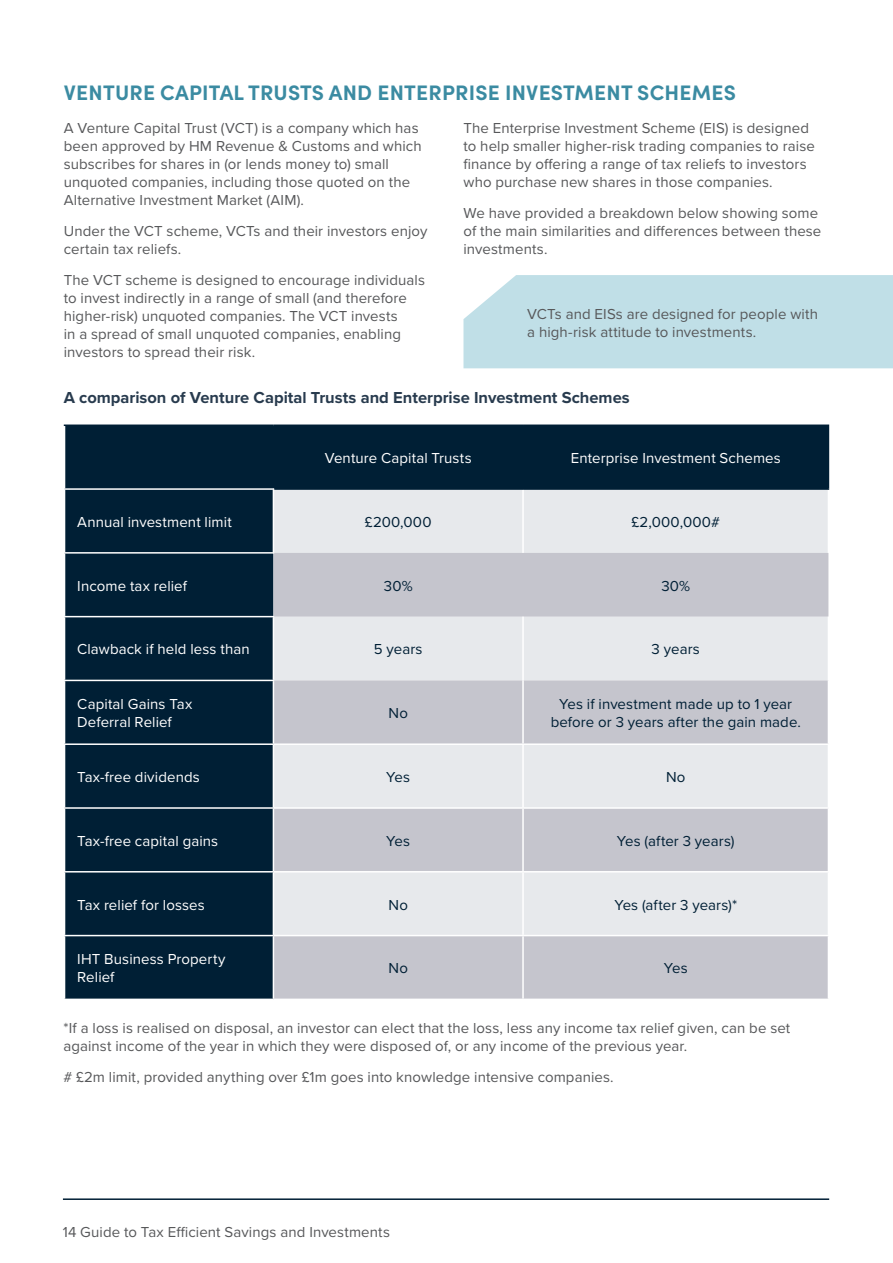
<style>
.page{position:relative;width:893px;height:1263px;background:#fff}
.page>*{position:absolute;margin:0;border:0;box-sizing:border-box;transform-origin:0 0}
.t1{font:700 21px "Sofia Pro";letter-spacing:.01em;color:#3b8ba2}
.t2{font:700 16.5px "Proxima Nova";color:#283b4e}
.t3{font:15px/18px "Proxima Nova";letter-spacing:.005em;color:#57585a}
.t4{font:15px/18px "Proxima Nova";letter-spacing:.005em;color:#fff}
.t5{font:15px/18px "Proxima Nova";letter-spacing:.005em;color:#001f35;text-align:center}
</style>
<div class="page">
<hr style="left:63px;top:1198px;width:766px;height:2px;background:#001f35">
<div style="left:463px;top:275px;width:430px;height:93px;background:#c0dfe7"></div>
<div style="left:65px;top:426px;width:208px;height:572px;background:#001f35"></div>
<div style="left:274px;top:426px;width:554px;height:62px;background:#001f35"></div>
<div style="left:274px;top:490px;width:554px;height:63px;background:#e7e9ec"></div>
<svg style="left:273px;top:553px;width:555px;height:445px;background:#d3d4da"></svg>
<hr style="left:522px;top:490px;width:2px;height:63px;background:#fff">
<hr style="left:64px;top:552px;width:210px;height:2px;background:#fff">
<hr style="left:64px;top:616px;width:210px;height:1px;background:#fff">
<hr style="left:273px;top:617px;width:1px;height:63px;background:#fff">
<hr style="left:522px;top:617px;width:2px;height:63px;background:#fff">
<hr style="left:64px;top:680px;width:210px;height:1px;background:#fff">
<hr style="left:273px;top:681px;width:1px;height:62px;background:#fff">
<hr style="left:522px;top:680px;width:2px;height:63px;background:#fff">
<hr style="left:64px;top:743px;width:209px;height:2px;background:#fff">
<hr style="left:273px;top:743px;width:250px;height:2px;background:#fff">
<hr style="left:273px;top:745px;width:1px;height:62px;background:#fff">
<hr style="left:523px;top:743px;width:306px;height:2px;background:#fff">
<hr style="left:522px;top:745px;width:2px;height:62px;background:#fff">
<hr style="left:64px;top:807px;width:209px;height:2px;background:#fff">
<hr style="left:273px;top:807px;width:250px;height:2px;background:#fff">
<hr style="left:273px;top:809px;width:1px;height:62px;background:#fff">
<hr style="left:523px;top:807px;width:306px;height:2px;background:#fff">
<hr style="left:522px;top:809px;width:2px;height:62px;background:#fff">
<hr style="left:64px;top:871px;width:209px;height:1px;background:#fff">
<hr style="left:273px;top:871px;width:250px;height:1px;background:#fff">
<hr style="left:273px;top:872px;width:1px;height:63px;background:#fff">
<hr style="left:523px;top:871px;width:306px;height:1px;background:#fff">
<hr style="left:522px;top:872px;width:2px;height:63px;background:#fff">
<hr style="left:64px;top:935px;width:209px;height:1px;background:#fff">
<hr style="left:273px;top:935px;width:250px;height:1px;background:#fff">
<hr style="left:273px;top:936px;width:1px;height:62px;background:#fff">
<hr style="left:523px;top:935px;width:306px;height:1px;background:#fff">
<hr style="left:522px;top:936px;width:2px;height:62px;background:#fff">
<hr style="left:64px;top:424px;width:209px;height:2px;background:#001f35">
<hr style="left:273px;top:424px;width:250px;height:2px;background:#001f35">
<hr style="left:273px;top:426px;width:1px;height:62px;background:#001f35">
<hr style="left:523px;top:424px;width:306px;height:2px;background:#001f35">
<hr style="left:522px;top:426px;width:2px;height:62px;background:#001f35">
<hr style="left:828px;top:426px;width:1px;height:62px;background:#001f35">
<hr style="left:274px;top:488px;width:249px;height:2px;background:#001f35">
<hr style="left:523px;top:488px;width:306px;height:2px;background:#001f35">
<hr style="left:64px;top:488px;width:210px;height:2px;background:#fff">
<h1 class="t1" style="left:64px;top:77px;width:674px">VENTURE CAPITAL TRUSTS AND ENTERPRISE INVESTMENT SCHEMES</h1>
<p class="t3" style="left:64px;top:118px;width:359px">A Venture Capital Trust (VCT) is a company which has been approved by HM Revenue &amp; Customs and which subscribes for shares in (or lends money to) small unquoted companies, including those quoted on the Alternative Investment Market (AIM).</p>
<p class="t3" style="left:64px;top:221px;width:365px">Under the VCT scheme, VCTs and their investors enjoy certain tax reliefs.</p>
<p class="t3" style="left:64px;top:270px;width:363px">The VCT scheme is designed to encourage individuals to invest indirectly in a range of small (and therefore higher-risk) unquoted companies. The VCT invests<br>in a spread of small unquoted companies, enabling investors to spread their risk.</p>
<p class="t3" style="left:463px;top:118px;width:353px">The Enterprise Investment Scheme (EIS) is designed to help smaller higher-risk trading companies to raise finance by offering a range of tax reliefs to investors who purchase new shares in those companies.</p>
<p class="t3" style="left:463px;top:203px;width:359px">We have provided a breakdown below showing some of the main similarities and differences between these investments.</p>
<p class="t3" style="left:527px;top:304px;width:292px">VCTs and EISs are designed for people with a high-risk attitude to investments.</p>
<p class="t2" style="left:64px;top:385px;width:567px">A comparison of Venture Capital Trusts and Enterprise Investment Schemes</p>
<p class="t4" style="left:325px;top:448px;width:148px">Venture Capital Trusts</p>
<p class="t4" style="left:571px;top:448px;width:212px">Enterprise Investment Schemes</p>
<p class="t4" style="left:77px;top:512px;width:156px">Annual investment limit</p>
<p class="t5" style="left:365px;top:512px;width:68px">£200,000</p>
<p class="t5" style="left:631px;top:512px;width:90px">£2,000,000#</p>
<p class="t4" style="left:77px;top:576px;width:111px">Income tax relief</p>
<p class="t5" style="left:384px;top:576px;width:30px">30%</p>
<p class="t5" style="left:661px;top:576px;width:30px">30%</p>
<p class="t4" style="left:77px;top:640px;width:174px">Clawback if held less than</p>
<p class="t5" style="left:374px;top:640px;width:50px">5 years</p>
<p class="t5" style="left:652px;top:640px;width:50px">3 years</p>
<p class="t4" style="left:77px;top:695px;width:117px">Capital Gains Tax<br>Deferral Relief</p>
<p class="t5" style="left:389px;top:704px;width:21px">No</p>
<p class="t5" style="left:551px;top:695px;width:252px">Yes if investment made up to 1 year before or 3 years after the gain made.</p>
<p class="t4" style="left:77px;top:767px;width:124px">Tax-free dividends</p>
<p class="t5" style="left:386px;top:767px;width:25px">Yes</p>
<p class="t5" style="left:666px;top:767px;width:21px">No</p>
<p class="t4" style="left:77px;top:831px;width:142px">Tax-free capital gains</p>
<p class="t5" style="left:386px;top:831px;width:25px">Yes</p>
<p class="t5" style="left:617px;top:831px;width:119px">Yes (after 3 years)</p>
<p class="t4" style="left:77px;top:895px;width:129px">Tax relief for losses</p>
<p class="t5" style="left:388px;top:895px;width:21px">No</p>
<p class="t5" style="left:614px;top:895px;width:124px">Yes (after 3 years)*</p>
<p class="t4" style="left:77px;top:950px;width:150px">IHT Business Property<br>Relief</p>
<p class="t5" style="left:388px;top:959px;width:21px">No</p>
<p class="t5" style="left:664px;top:959px;width:25px">Yes</p>
<p class="t3" style="left:63px;top:1018px;width:728px">*If a loss is realised on disposal, an investor can elect that the loss, less any income tax relief given, can be set against income of the year in which they were disposed of, or any income of the previous year.</p>
<p class="t3" style="left:63px;top:1067px;width:552px"># £2m limit, provided anything over £1m goes into knowledge intensive companies.</p>
<p class="t3" style="left:63px;top:1222px;width:329px">14 Guide to Tax Efficient Savings and Investments</p>
</div>
